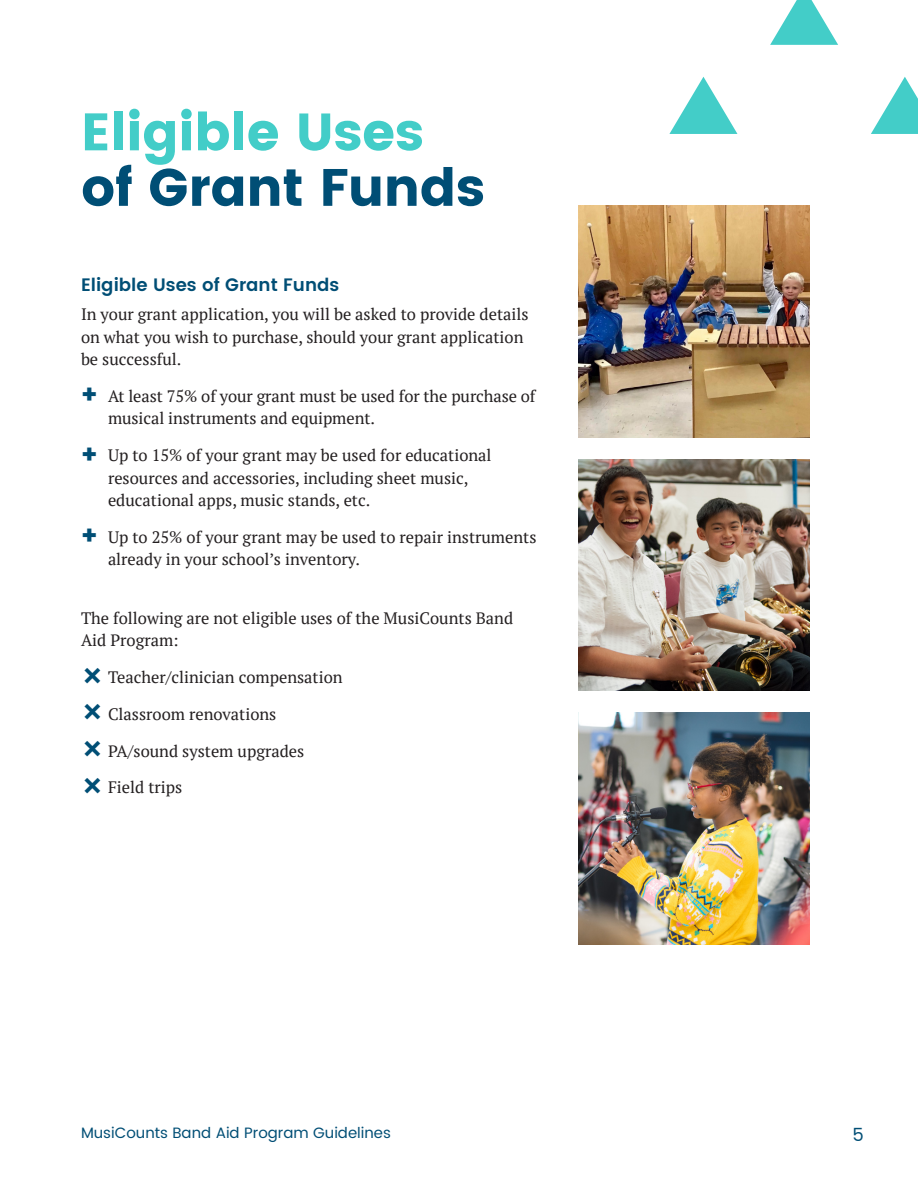
<style>
.page{position:relative;width:918px;height:1188px;background:#fff}
.page>*{position:absolute;margin:0;border:0;box-sizing:border-box;transform-origin:0 0}
.t1{font:52.5px "Poppins";letter-spacing:-.01em;color:#43cdc8}
.t2{font:52.5px "Poppins";letter-spacing:-.01em;color:#004e75}
.sub-heading_-_for_list_white{font:600 18px "Poppins";color:#004e75}
.t3{font:18px "Poppins";color:#004e75}
.list_-_white{font:16.5px/22.5px "PT Serif";color:#231f20}
.t4{font:15px "Poppins";color:#004e75}
.s1{font-family:"Poppins";font-size:25.5px;color:#004e75}
</style>
<div class="page">
<img style="left:578px;top:712px;width:232px;height:232px">
<img style="left:578px;top:459px;width:232px;height:232px">
<img style="left:578px;top:206px;width:232px;height:231px">
<svg style="left:770px;top:0;width:68px;height:45px"></svg>
<svg style="left:871px;top:77px;width:47px;height:57px"></svg>
<svg style="left:669px;top:77px;width:68px;height:57px"></svg>
<p class="t1" style="left:81px;top:102px;width:345px">Eligible Uses</p>
<p class="t2" style="left:81px;top:157px;width:406px">of Grant Funds</p>
<p class="sub-heading_-_for_list_white" style="left:81px;top:271px;width:260px">Eligible Uses of Grant Funds</p>
<p class="list_-_white" style="left:81px;top:303px;width:449px">In your grant application, you will be asked to provide details on what you wish to purchase, should your grant application be successful.</p>
<p class="list_-_white" style="left:108px;top:385px;width:429px;text-indent:-27px"><span class="s1">+</span> At least 75% of your grant must be used for the purchase of musical instruments and equipment.</p>
<p class="list_-_white" style="left:108px;top:444px;width:385px;text-indent:-27px"><span class="s1">+</span> Up to 15% of your grant may be used for educational resources and accessories, including sheet music, educational apps, music stands, etc.</p>
<p class="list_-_white" style="left:108px;top:526px;width:430px;text-indent:-27px"><span class="s1">+</span> Up to 25% of your grant may be used to repair instruments already in your school’s inventory.</p>
<p class="list_-_white" style="left:81px;top:607px;width:434px">The following are not eligible uses of the MusiCounts Band<br>Aid Program:</p>
<p class="list_-_white" style="left:108px;top:666px;width:236px">Teacher/clinician compensation</p>
<p class="list_-_white" style="left:108px;top:703px;width:170px">Classroom renovations</p>
<p class="list_-_white" style="left:108px;top:739px;width:198px">PA/sound system upgrades</p>
<p class="list_-_white" style="left:108px;top:776px;width:76px">Field trips</p>
<p class="t4" style="left:81px;top:1122px;width:311px">MusiCounts Band Aid Program Guidelines</p>
<p class="t3" style="left:853px;top:1122px;width:13px">5</p>
</div>
